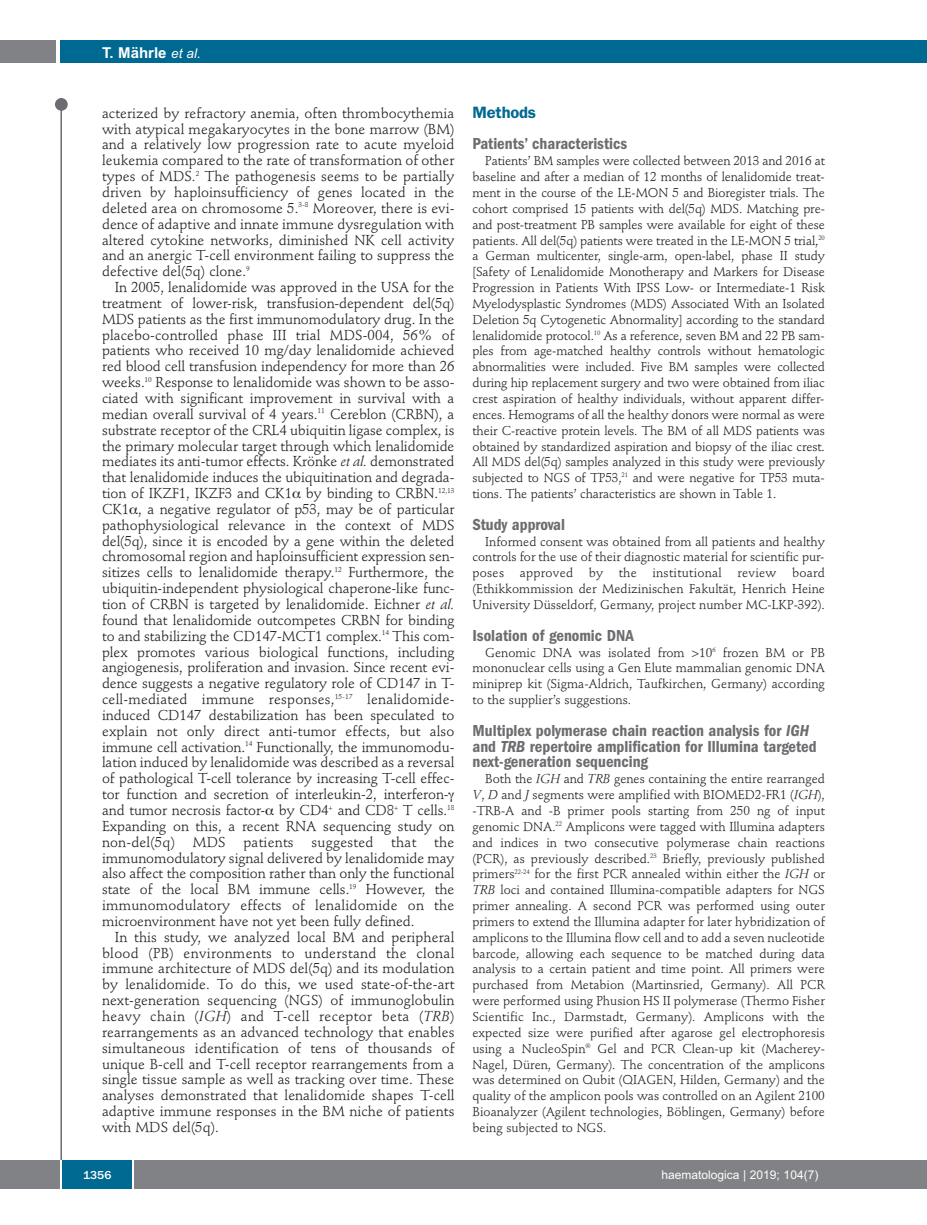
<style>
.page{position:relative;width:927px;height:1225px;background:#fff}
.page>*{position:absolute;margin:0;border:0;box-sizing:border-box;transform-origin:0 0}
.t1{font:600 condensed 16.5px/15.9px "Franklin Gothic";color:#6c6d70}
.t2{font:600 16.5px "Franklin Gothic";letter-spacing:-.01em;color:#006991}
.t3{font:700 15px "Arial";color:#fff}
.t4{font:14.25px/15.9px "Stempel Schneidler";letter-spacing:-.005em;color:#231f20;text-align:justify}
.t5{font:14.25px "Stempel Schneidler";letter-spacing:.015em;color:#231f20}
.t6{font:12.75px/15.9px "Stempel Schneidler";color:#231f20;text-align:justify}
.t7{font:12px "Arial";color:#fff}
.t8{font:500 12px "Franklin Gothic";color:#fff}
.s1{font-weight:400;font-style:italic;font-size:13.5px}
.s2{font-style:italic}
</style>
<div class="page">
<div style="left:911px;top:40px;width:16px;height:22px;background:#006991"></div>
<div style="left:910px;top:1160px;width:17px;height:28px;background:#808285"></div>
<div style="left:55px;top:98px;width:13px;height:13px;background:#6c6d70;border-radius:50%"></div>
<hr style="left:60px;top:101px;width:2px;height:1061px;background:#6c6d70">
<div style="left:60px;top:40px;width:852px;height:22px;background:#006991"></div>
<div style="left:0;top:40px;width:56px;height:22px;background:#808285"></div>
<div style="left:0;top:1160px;width:911px;height:28px;background:#808285"></div>
<div style="left:62px;top:1160px;width:71px;height:28px;background:#006991"></div>
<hr style="left:60px;top:1160px;width:2px;height:28px;background:#fff">
<svg style="left:133px;top:1160px;width:1px;height:28px"></svg>
<p class="t3" style="left:102px;top:44px;width:100px">T. Mährle <span class="s1">et al.</span></p>
<p class="t4" style="left:102px;top:106px;width:354px">acterized by refractory anemia, often thrombocythemia with atypical megakaryocytes in the bone marrow (BM) and a relatively low progression rate to acute myeloid leukemia compared to the rate of transformation of other types of MDS.<sup>2</sup> The pathogenesis seems to be partially driven by haploinsufficiency of genes located in the deleted area on chromosome 5.<sup>3-8</sup> Moreover, there is evi&shy;dence of adaptive and innate immune dysregulation with altered cytokine networks, diminished NK cell activity and an anergic T-cell environment failing to suppress the defective del(5q) clone.<sup>9</sup></p>
<p class="t4" style="left:102px;top:280px;width:354px;text-align:left;text-indent:13px">In 2005, lenalidomide was approved in the USA for the treatment of lower-risk, transfusion-dependent del(5q)<br>MDS patients as the first immunomodulatory drug. In the placebo-controlled phase III trial MDS-004, 56% of patients who received 10 mg/day lenalidomide achieved red blood cell transfusion independency for more than 26 weeks.<sup>10</sup> Response to lenalidomide was shown to be asso&shy;ciated with significant improvement in survival with a median overall survival of 4 years.<sup>11</sup> Cereblon (CRBN), a substrate receptor of the CRL4 ubiquitin ligase complex, is the primary molecular target through which lenalidomide mediates its anti-tumor effects. Krönke <span class="s2">et al.</span> demonstrated that lenalidomide induces the ubiquitination and degrada&shy;tion of IKZF1, IKZF3 and CK1 by binding to CRBN.<sup>12,13<br></sup>CK1 , a negative regulator of p53, may be of particular pathophysiological relevance in the context of MDS del(5q), since it is encoded by a gene within the deleted chromosomal region and haploinsufficient expression sen&shy;sitizes cells to lenalidomide therapy.<sup>12</sup> Furthermore, the ubiquitin-independent physiological chaperone-like func&shy;tion of CRBN is targeted by lenalidomide. Eichner <span class="s2">et al. </span>found that lenalidomide outcompetes CRBN for binding to and stabilizing the CD147-MCT1 complex.<sup>14</sup> This com&shy;plex promotes various biological functions, including angiogenesis, proliferation and invasion. Since recent evi&shy;dence suggests a negative regulatory role of CD147 in T&shy;cell-mediated immune responses,<sup>15-17</sup> lenalidomide&shy;induced CD147 destabilization has been speculated to explain not only direct anti-tumor effects, but also immune cell activation.<sup>14</sup> Functionally, the immunomodu&shy;lation induced by lenalidomide was described as a reversal of pathological T-cell tolerance by increasing T-cell effec&shy;tor function and secretion of interleukin-2, interferon&shy;and tumor necrosis factor- by CD4<sup>+</sup> and CD8<sup>+</sup> T cells.<sup>18<br></sup>Expanding on this, a recent RNA sequencing study on non-del(5q)</p>
<p class="t4" style="left:102px;top:835px;width:354px;text-indent:332px">the immunomodulatory signal delivered by lenalidomide may also affect the composition rather than only the functional state of the local BM immune cells.<sup>19</sup> However, the immunomodulatory effects of lenalidomide on the microenvironment have not yet been fully defined.</p>
<p class="t4" style="left:102px;top:930px;width:354px;text-indent:13px">In this study, we analyzed local BM and peripheral blood (PB) environments to understand the clonal immune architecture of MDS del(5q) and its modulation by lenalidomide. To do this, we used state-of-the-art next-generation sequencing (NGS) of immunoglobulin heavy chain (<span class="s2">IGH</span>) and T-cell receptor beta (<span class="s2">TRB</span>) rearrangements as an advanced technology that enables simultaneous identification of tens of thousands of unique B-cell and T-cell receptor rearrangements from a single tissue sample as well as tracking over time. These analyses demonstrated that lenalidomide shapes T-cell adaptive immune responses in the BM niche of patients with MDS del(5q).</p>
<p class="t4" style="left:193px;top:835px;width:34px">MDS</p>
<p class="t5" style="left:243px;top:836px;width:52px">patients</p>
<p class="t5" style="left:312px;top:836px;width:63px">suggested</p>
<p class="t4" style="left:391px;top:835px;width:27px">that</p>
<p class="t2" style="left:472px;top:106px;width:65px">Methods</p>
<p class="t1" style="left:472px;top:137px;width:156px">Patients’ characteristics</p>
<p class="t6" style="left:472px;top:154px;width:354px;text-indent:13px">Patients’ BM samples were collected between 2013 and 2016 at baseline and after a median of 12 months of lenalidomide treat&shy;ment in the course of the LE-MON 5 and Bioregister trials. The cohort comprised 15 patients with del(5q) MDS. Matching pre&shy;and post-treatment PB samples were available for eight of these patients. All del(5q) patients were treated in the LE-MON 5 trial,<sup>20 </sup>a German multicenter, single-arm, open-label, phase II study [Safety of Lenalidomide Monotherapy and Markers for Disease Progression in Patients With IPSS Low- or Intermediate-1 Risk Myelodysplastic Syndromes (MDS) Associated With an Isolated Deletion 5q Cytogenetic Abnormality] according to the standard lenalidomide protocol.<sup>10</sup> As a reference, seven BM and 22 PB sam&shy;ples from age-matched healthy controls without hematologic abnormalities were included. Five BM samples were collected during hip replacement surgery and two were obtained from iliac crest aspiration of healthy individuals, without apparent differ&shy;ences. Hemograms of all the healthy donors were normal as were their C-reactive protein levels. The BM of all MDS patients was obtained by standardized aspiration and biopsy of the iliac crest.<br>All MDS del(5q) samples analyzed in this study were previously subjected to NGS of TP53,<sup>21</sup> and were negative for TP53 muta&shy;tions. The patients’ characteristics are shown in Table 1.</p>
<p class="t1" style="left:472px;top:517px;width:94px">Study approval</p>
<p class="t6" style="left:472px;top:534px;width:354px;text-indent:13px">Informed consent was obtained from all patients and healthy controls for the use of their diagnostic material for scientific pur&shy;poses approved by the institutional review board (Ethikkommission der Medizinischen Fakultät, Henrich Heine University Düsseldorf, Germany, project number MC-LKP-392).</p>
<p class="t1" style="left:472px;top:628px;width:163px">Isolation of genomic DNA</p>
<p class="t6" style="left:472px;top:645px;width:354px;text-indent:13px">Genomic DNA was isolated from &gt;10<sup>6</sup> frozen BM or PB mononuclear cells using a Gen Elute mammalian genomic DNA miniprep kit (Sigma-Aldrich, Taufkirchen, Germany) according to the supplier’s suggestions.</p>
<p class="t1" style="left:472px;top:723px;width:346px">Multiplex polymerase chain reaction analysis for <span class="s2">IGH </span>and <span class="s2">TRB</span> repertoire amplification for Illumina targeted next-generation sequencing</p>
<p class="t6" style="left:472px;top:772px;width:354px;text-indent:13px">Both the <span class="s2">IGH</span> and <span class="s2">TRB</span> genes containing the entire rearranged <span class="s2">V</span>, <span class="s2">D</span> and <span class="s2">J</span> segments were amplified with BIOMED2-FR1 (<span class="s2">IGH</span>), -TRB-A and -B primer pools starting from 250 ng of input genomic DNA.<sup>22</sup> Amplicons were tagged with Illumina adapters and indices in two consecutive polymerase chain reactions (PCR), as previously described.<sup>23</sup> Briefly, previously published primers<sup>22-24</sup> for the first PCR annealed within either the <span class="s2">IGH</span> or <span class="s2">TRB</span> loci and contained Illumina-compatible adapters for NGS primer annealing. A second PCR was performed using outer primers to extend the Illumina adapter for later hybridization of amplicons to the Illumina flow cell and to add a seven nucleotide barcode, allowing each sequence to be matched during data analysis to a certain patient and time point. All primers were purchased from Metabion (Martinsried, Germany). All PCR were performed using Phusion HS II polymerase (Thermo Fisher Scientific Inc., Darmstadt, Germany). Amplicons with the expected size were purified after agarose gel electrophoresis using a NucleoSpin<sup>®</sup> Gel and PCR Clean-up kit (Macherey-Nagel, Düren, Germany). The concentration of the amplicons was determined on Qubit (QIAGEN, Hilden, Germany) and the quality of the amplicon pools was controlled on an Agilent 2100<br>Bioanalyzer (Agilent technologies, Böblingen, Germany) before being subjected to NGS.</p>
<p class="t8" style="left:83px;top:1167px;width:30px">1356</p>
<p class="t7" style="left:661px;top:1167px;width:158px">haematologica | 2019; 104(7)</p>
</div>
